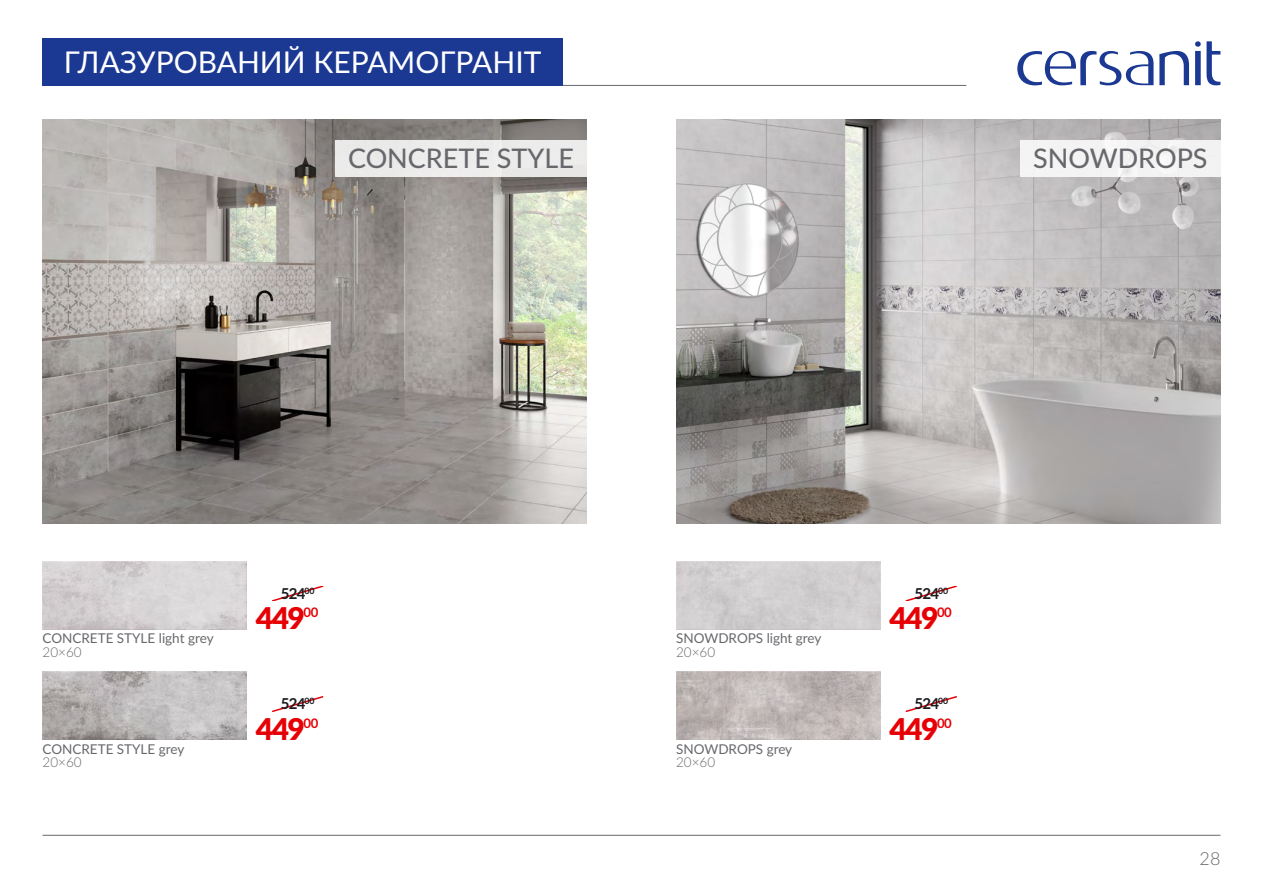
<style>
.page{position:relative;width:1263px;height:893px;background:#fff}
.page>*{position:absolute;margin:0;border:0;box-sizing:border-box;transform-origin:0 0}
.t1{font:30px "Lato";color:#fff}
.t2{font:900 30px "Lato";letter-spacing:-.05em;color:#e60005}
.t3{font:500 27px "Lato";color:#68676c}
.t4{font:300 18px "Lato";color:#68676c}
.t5{font:700 15px "Lato";letter-spacing:-.05em;color:#1b1c20}
.t6{font:13.5px "Lato";color:#68676c}
.t7{font:300 13.5px "Lato";color:#68676c}
.t8{font:700 13.05px "Lato";letter-spacing:-.03em;color:#e60005}
</style>
<div class="page">
<hr style="left:43px;top:85px;width:923px;height:1px;background:#68676c">
<hr style="left:43px;top:835px;width:1177px;height:1px;background:#68676c">
<img style="left:43px;top:119px;width:544px;height:404px">
<img style="left:676px;top:119px;width:544px;height:404px">
<img style="left:43px;top:561px;width:204px;height:68px">
<img style="left:43px;top:672px;width:204px;height:68px">
<img style="left:676px;top:672px;width:204px;height:68px">
<svg style="left:272px;top:586px;width:51px;height:15px"></svg>
<svg style="left:906px;top:586px;width:51px;height:15px"></svg>
<svg style="left:272px;top:697px;width:51px;height:14px"></svg>
<svg style="left:906px;top:697px;width:51px;height:14px"></svg>
<div style="left:43px;top:39px;width:520px;height:47px;background:#1b3892"></div>
<svg style="left:1017px;top:41px;width:203px;height:44px"></svg>
<div style="left:335px;top:140px;width:252px;height:37px;background:#edeceb"></div>
<div style="left:1020px;top:140px;width:200px;height:37px;background:#f4f3f3"></div>
<h1 class="t1" style="left:64px;top:41px;width:479px">ГЛАЗУРОВАНИЙ КЕРАМОГРАНІТ</h1>
<h2 class="t3" style="left:348px;top:139px;width:227px">CONCRETE STYLE</h2>
<h2 class="t3" style="left:1033px;top:139px;width:176px">SNOWDROPS</h2>
<p class="t6" style="left:43px;top:629px;width:173px">CONCRETE STYLE light grey</p>
<p class="t7" style="left:43px;top:642px;width:41px">20×60</p>
<p class="t6" style="left:43px;top:739px;width:143px">CONCRETE STYLE grey</p>
<p class="t7" style="left:43px;top:753px;width:41px">20×60</p>
<p class="t5" style="left:281px;top:582px;width:35px">524<sup>00</sup></p>
<h1 class="t2" style="left:256px;top:596px;width:51px">449</h1>
<p class="t8" style="left:303px;top:603px;width:16px">00</p>
<p class="t5" style="left:281px;top:693px;width:35px">524<sup>00</sup></p>
<h1 class="t2" style="left:256px;top:706px;width:51px">449</h1>
<p class="t8" style="left:303px;top:713px;width:16px">00</p>
<p class="t6" style="left:676px;top:629px;width:147px">SNOWDROPS light grey</p>
<p class="t7" style="left:676px;top:642px;width:41px">20×60</p>
<p class="t6" style="left:676px;top:739px;width:118px">SNOWDROPS grey</p>
<p class="t7" style="left:676px;top:753px;width:41px">20×60</p>
<p class="t5" style="left:914px;top:582px;width:35px">524<sup>00</sup></p>
<h1 class="t2" style="left:889px;top:596px;width:51px">449</h1>
<p class="t8" style="left:937px;top:603px;width:16px">00</p>
<p class="t5" style="left:914px;top:693px;width:35px">524<sup>00</sup></p>
<h1 class="t2" style="left:889px;top:706px;width:51px">449</h1>
<p class="t8" style="left:937px;top:713px;width:16px">00</p>
<h3 class="t4" style="left:1199px;top:846px;width:22px">28</h3>
</div>
